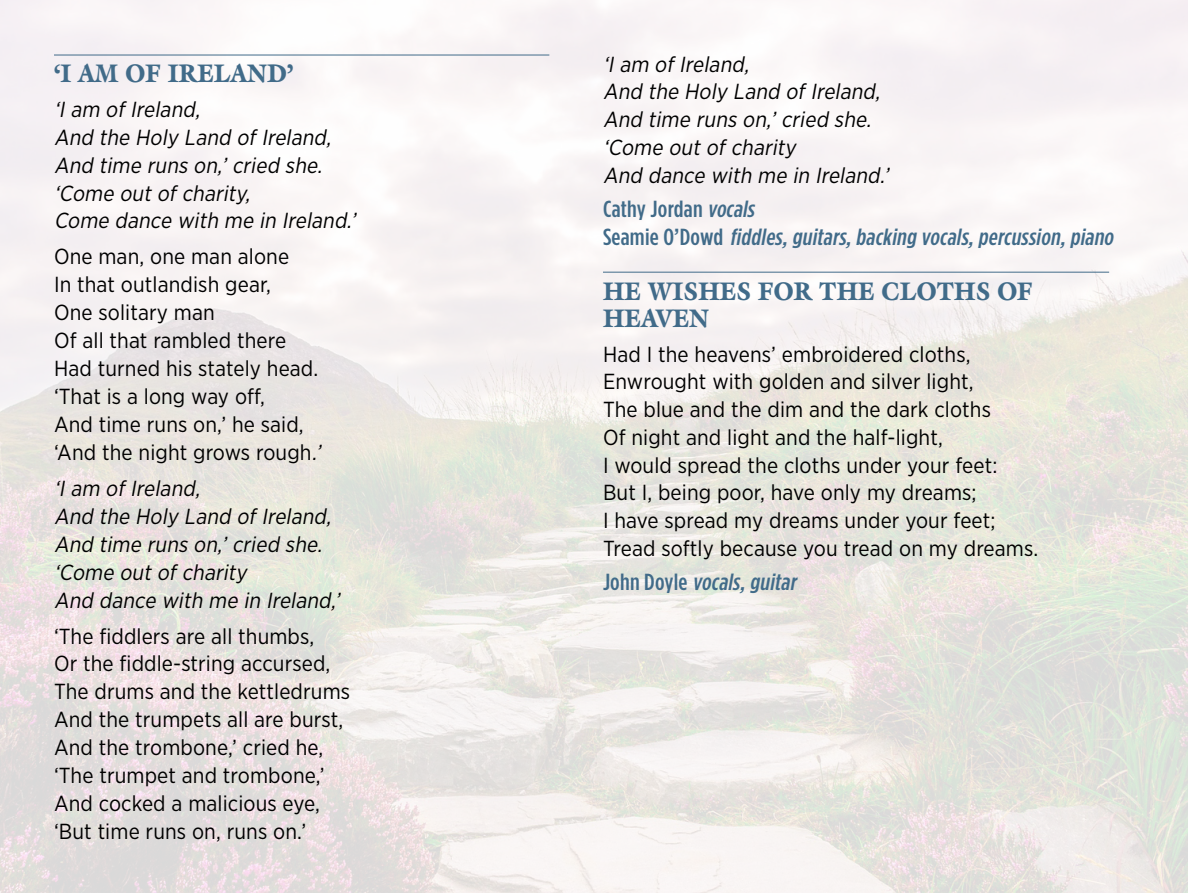
<style>
.page{position:relative;width:1188px;height:893px;background:#fff}
.page>*{position:absolute;margin:0;border:0;box-sizing:border-box;transform-origin:0 0}
.Song_title_w_rule__2{font:900 25.5px/27.8px "Galliard";letter-spacing:.005em;color:#416b89;scale:.91 1}
.Artist_text{font:italic 500 23.25px "Gotham Condensed";color:#416b89;scale:1.1 1}
.Artist_text__06_abov{font:italic 500 23.25px "Gotham Condensed";color:#416b89;scale:1.1 1}
.Artist_text__06_abov-2{font:500 23.25px "Gotham Condensed";letter-spacing:.01em;color:#416b89;scale:1.1 1}
.Song_text{font:21.75px/27.8px "Gotham Narrow";letter-spacing:.005em;color:#000}
.Song_text-2{font:italic 21.75px "Gotham Narrow";color:#000}
.Song_text__08_above{font:21.75px "Gotham Narrow";letter-spacing:.005em;color:#000}
.Song_text__08_above-2{font:italic 21.75px "Gotham Narrow";color:#000}
.s1{font-style:italic}
.s2{font-style:normal}
</style>
<div class="page">
<img style="left:0;top:0;width:1188px;height:892px">
<hr style="left:54px;top:55px;width:495px;height:1px;background:#416b89">
<hr style="left:603px;top:272px;width:506px;height:1px;background:#416b89">
<p class="Song_title_w_rule__2" style="left:54px;top:60px;width:264px">‘I AM OF IRELAND’</p>
<p class="Song_text-2" style="left:54px;top:96px;width:152px">‘Iam ofIreland,</p>
<p class="Song_text-2" style="left:54px;top:124px;width:283px">And the Holy Land ofIreland,</p>
<p class="Song_text-2" style="left:54px;top:151px;width:274px">And time runs on,’cried she.</p>
<p class="Song_text-2" style="left:54px;top:179px;width:202px">‘Come outofcharity,</p>
<p class="Song_text-2" style="left:54px;top:207px;width:308px">Come dance with me in Ireland.’</p>
<p class="Song_text__08_above" style="left:54px;top:243px;width:237px">One man, one man alone</p>
<p class="Song_text" style="left:54px;top:270px;width:219px">In that outlandish gear,</p>
<p class="Song_text" style="left:54px;top:298px;width:162px">One solitary man</p>
<p class="Song_text" style="left:54px;top:326px;width:234px">Of all that rambled there</p>
<p class="Song_text" style="left:54px;top:354px;width:266px">Had turned his stately head.</p>
<p class="Song_text" style="left:54px;top:382px;width:213px">‘That is a long way off,</p>
<p class="Song_text" style="left:54px;top:410px;width:251px">And time runs on,’ he said,</p>
<p class="Song_text" style="left:54px;top:438px;width:273px">‘And the night grows rough<span class="s1">.’</span></p>
<p class="Song_text__08_above-2" style="left:54px;top:474px;width:152px">‘Iam ofIreland,</p>
<p class="Song_text-2" style="left:54px;top:502px;width:283px">And the Holy Land ofIreland,</p>
<p class="Song_text-2" style="left:54px;top:530px;width:274px">And time runs on,’cried she.</p>
<p class="Song_text-2" style="left:54px;top:558px;width:199px">‘Come outofcharity</p>
<p class="Song_text-2" style="left:54px;top:586px;width:292px">And dance with me in Ireland,’</p>
<p class="Song_text__08_above" style="left:54px;top:622px;width:262px">‘The fiddlers are all thumbs,</p>
<p class="Song_text" style="left:54px;top:649px;width:278px">Or the fiddle-string accursed,</p>
<p class="Song_text" style="left:54px;top:677px;width:298px">The drums and the kettledrums</p>
<p class="Song_text" style="left:54px;top:705px;width:291px">And the trumpets all are burst,</p>
<p class="Song_text" style="left:54px;top:733px;width:271px">And the trombone,’ cried he,</p>
<p class="Song_text" style="left:54px;top:761px;width:272px">‘The trumpet and trombone,’</p>
<p class="Song_text" style="left:54px;top:789px;width:267px">And cocked a malicious eye,</p>
<p class="Song_text" style="left:54px;top:817px;width:254px">‘But time runs on, runs on.’</p>
<p class="Song_text-2" style="left:603px;top:51px;width:152px">‘Iam ofIreland,</p>
<p class="Song_text-2" style="left:603px;top:78px;width:283px">And the Holy Land ofIreland,</p>
<p class="Song_text-2" style="left:603px;top:106px;width:274px">And time runs on,’cried she.</p>
<p class="Song_text-2" style="left:603px;top:134px;width:199px">‘Come outofcharity</p>
<p class="Song_text-2" style="left:603px;top:162px;width:292px">And dance with me in Ireland.’</p>
<p class="Artist_text__06_abov-2" style="left:603px;top:196px;width:143px">Cathy Jordan <span class="s1">vocals</span></p>
<p class="Artist_text" style="left:603px;top:224px;width:469px"><span class="s2">S e a m i e O ’ D o w d</span> fiddles,guitars,backing vocals,percussion,piano</p>
<p class="Song_title_w_rule__2" style="left:603px;top:277px;width:474px">HE WISHES FOR THE CLOTHS OF<br>HEAVEN</p>
<p class="Song_text" style="left:603px;top:339px;width:437px">Had I the heavens’ embroidered cloths, Enwrought with golden and silver light,<br>The blue and the dim and the dark cloths<br>Of night and light and the half-light,<br>I would spread the cloths under your feet:<br>But I, being poor, have only my dreams;<br>I have spread my dreams under your feet; Tread softly because you tread on my dreams.</p>
<p class="Artist_text__06_abov" style="left:603px;top:569px;width:181px"><span class="s2">J o h n D oy l e</span> vocals,guitar</p>
</div>
